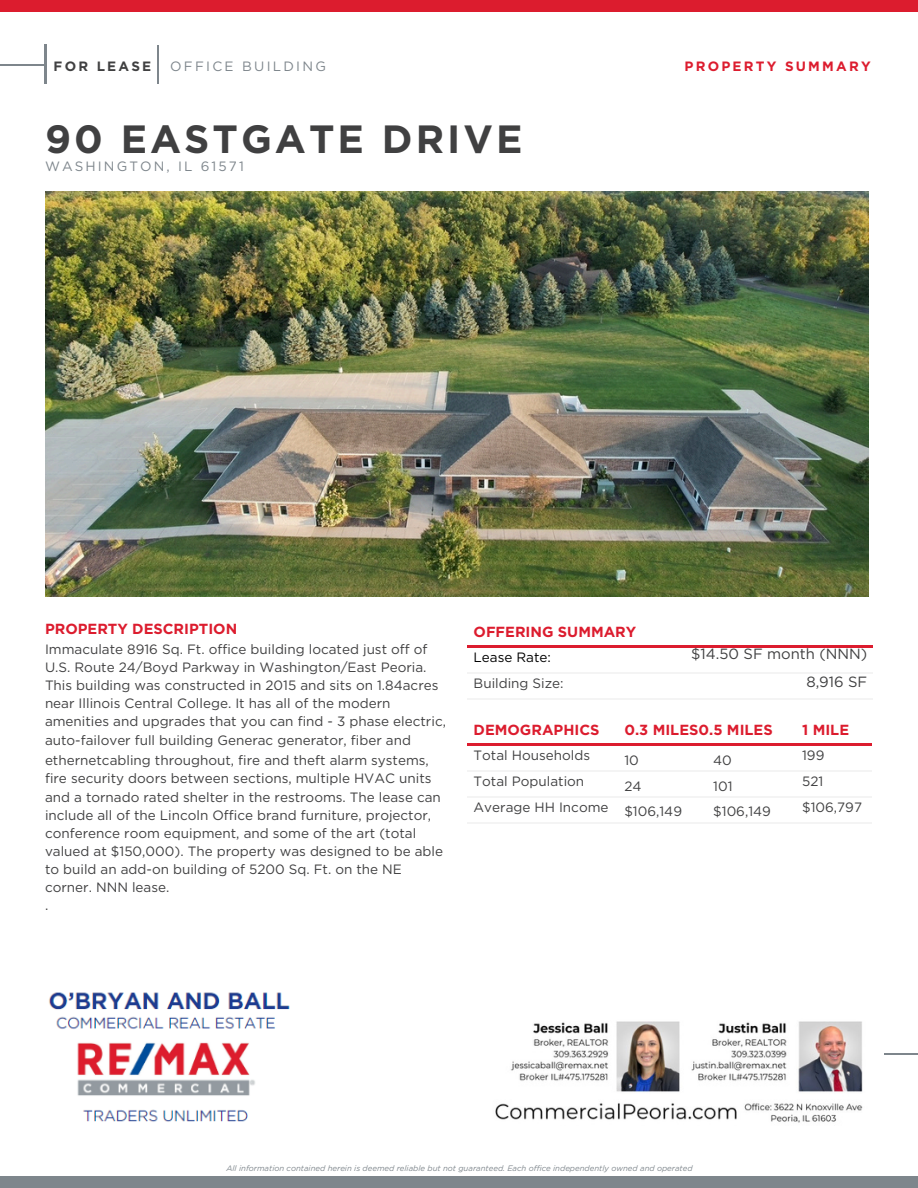
<style>
.page{position:relative;width:918px;height:1188px;background:#fff}
.page>*{position:absolute;margin:0;border:0;box-sizing:border-box;transform-origin:0 0}
.t1{font:700 39.3px "Gotham";letter-spacing:.075em;color:#404041}
.t2{font:14.85px/28.3px "Gotham";color:#404041;text-align:right}
.t3{font:700 14.7px "Gotham";color:#dc1c2e}
.t4{font:13.5px/18.3px "Gotham";color:#404041}
.t5{font:13.5px "Gotham";letter-spacing:.155em;color:#7e868c}
.t6{font:700 13.5px "Gotham";letter-spacing:.165em;color:#dc1c2e}
.t7{font:700 13.5px "Gotham";letter-spacing:.165em;color:#404041}
.t8{font:italic 7.8px "Gotham";color:#7e868c}
.s1{color:#000}
</style>
<div class="page">
<div style="left:0;top:1177px;width:918px;height:11px;background:#7e868c"></div>
<hr style="left:670px;top:699px;width:203px;height:1px;background:#f4f4f4">
<hr style="left:468px;top:699px;width:202px;height:1px;background:#f4f4f4">
<hr style="left:670px;top:673px;width:203px;height:1px;background:#f4f4f4">
<hr style="left:468px;top:673px;width:202px;height:1px;background:#f4f4f4">
<hr style="left:670px;top:646px;width:203px;height:2px;background:#dc1c2e">
<hr style="left:468px;top:646px;width:202px;height:2px;background:#dc1c2e">
<hr style="left:796px;top:822px;width:76px;height:1px;background:#f4f4f4">
<hr style="left:708px;top:822px;width:88px;height:1px;background:#f4f4f4">
<hr style="left:619px;top:822px;width:89px;height:1px;background:#f4f4f4">
<hr style="left:468px;top:822px;width:151px;height:1px;background:#f4f4f4">
<hr style="left:796px;top:796px;width:76px;height:2px;background:#f4f4f4">
<hr style="left:708px;top:796px;width:88px;height:2px;background:#f4f4f4">
<hr style="left:619px;top:796px;width:89px;height:2px;background:#f4f4f4">
<hr style="left:468px;top:796px;width:151px;height:2px;background:#f4f4f4">
<hr style="left:796px;top:771px;width:76px;height:1px;background:#f4f4f4">
<hr style="left:708px;top:771px;width:88px;height:1px;background:#f4f4f4">
<hr style="left:619px;top:771px;width:89px;height:1px;background:#f4f4f4">
<hr style="left:468px;top:771px;width:151px;height:1px;background:#f4f4f4">
<hr style="left:796px;top:744px;width:76px;height:2px;background:#dc1c2e">
<hr style="left:708px;top:744px;width:88px;height:2px;background:#dc1c2e">
<hr style="left:619px;top:744px;width:89px;height:2px;background:#dc1c2e">
<hr style="left:468px;top:744px;width:151px;height:2px;background:#dc1c2e">
<hr style="left:884px;top:1053px;width:34px;height:1px;background:#7e868c">
<img style="left:45px;top:191px;width:823px;height:405px">
<hr style="left:45px;top:45px;width:1px;height:38px;background:#7e868c">
<hr style="left:0;top:64px;width:45px;height:1px;background:#7e868c">
<div style="left:0;top:0;width:918px;height:11px;background:#dc1c2e"></div>
<hr style="left:158px;top:45px;width:1px;height:38px;background:#7e868c">
<img style="left:495px;top:1021px;width:368px;height:102px">
<img style="left:49px;top:992px;width:241px;height:130px">
<p class="t7" style="left:54px;top:58px;width:99px">FOR LEASE</p>
<h3 class="t5" style="left:170px;top:58px;width:157px">OFFICE BUILDING</h3>
<h2 class="t1" style="left:45px;top:115px;width:479px">90 EASTGATE DRIVE</h2>
<h2 class="t5" style="left:45px;top:158px;width:200px">WASHINGTON, IL 61571</h2>
<h3 class="t6" style="left:684px;top:58px;width:188px">PROPERTY SUMMARY</h3>
<h1 class="t3" style="left:45px;top:620px;width:194px">PROPERTY DESCRIPTION</h1>
<h1 class="t4" style="left:45px;top:640px;width:403px">Immaculate 8916 Sq. Ft. office building located just off of U.S. Route 24/Boyd Parkway in Washington/East Peoria.<br>This building was constructed in 2015 and sits on 1.84acres near Illinois Central College. It has all of the modern amenities and upgrades that you can find - 3 phase electric, auto-failover full building Generac generator, fiber and ethernetcabling throughout, fire and theft alarm systems, fire security doors between sections, multiple HVAC units and a tornado rated shelter in the restrooms. The lease can include all of the Lincoln Office brand furniture, projector, conference room equipment, and some of the art (total valued at $150,000). The property was designed to be able to build an add-on building of 5200 Sq. Ft. on the NE corner. NNN lease.<br>.</h1>
<p class="t3" style="left:474px;top:623px;width:164px">OFFERING SUMMARY</p>
<p class="t4" style="left:474px;top:644px;width:92px;line-height:25.8px"><span class="s1">Lease Rate:<br></span>Building Size:</p>
<h3 class="t3" style="left:624px;top:721px;width:150px">0.3 MILES0.5 MILES</h3>
<h3 class="t3" style="left:802px;top:721px;width:49px">1 MILE</h3>
<h3 class="t4" style="left:802px;top:742px;width:61px;line-height:25.8px">199<br>521 $106,797</h3>
<h3 class="t2" style="left:691px;top:640px;width:178px">$14.50 SF month (NNN)<br>8,916 SF</h3>
<h2 class="t3" style="left:474px;top:721px;width:127px">DEMOGRAPHICS</h2>
<h2 class="t4" style="left:474px;top:742px;width:136px;line-height:25.8px">Total Households<br>Total Population<br>Average HH Income</h2>
<h3 class="t4" style="left:624px;top:747px;width:59px;line-height:25.8px">10<br>24 $106,149</h3>
<h1 class="t4" style="left:713px;top:747px;width:59px;line-height:25.8px">40<br>101 $106,149</h1>
<h2 class="t8" style="left:227px;top:1163px;width:468px">All information contained herein is deemed reliable but not guaranteed. Each office independently owned and operated</h2>
</div>
